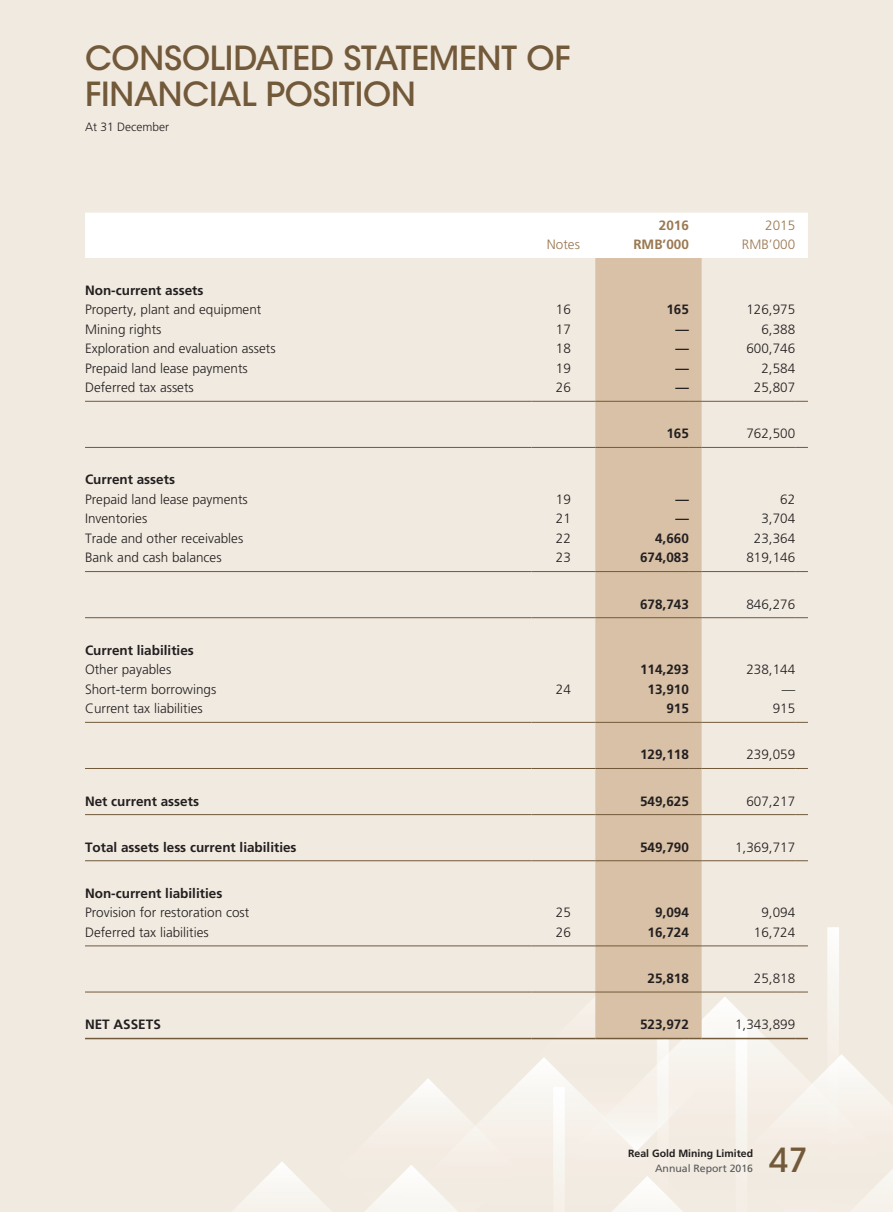
<style>
.page{position:relative;width:893px;height:1212px;background:#fff}
.page>*{position:absolute;margin:0;border:0;box-sizing:border-box;transform-origin:0 0}
.t1{font:500 33px/36px "ITC Avant Garde Std";letter-spacing:-.005em;color:#72593a}
.t2{font:300 13.5px "Frutiger LT Std";color:#231f20}
.t3{font:700 13.5px "Frutiger LT Std";color:#231f20}
.t4{font:300 13.5px "Frutiger LT Std";color:#9a7851}
.t5{font:700 13.5px "Frutiger LT Std";color:#9a7851}
.t6{font:300 12px "Frutiger LT Std";color:#231f20}
.t7{font:700 10.5px "Frutiger LT Std";color:#231f20}
.t8{font:10.5px "Frutiger LT Std";color:#57585a}
</style>
<div class="page">
<div style="left:595px;top:258px;width:107px;height:780px;background:#d8c1a6"></div>
<hr style="left:85px;top:401px;width:446px;height:1px;background:#72593a">
<hr style="left:531px;top:401px;width:64px;height:1px;background:#72593a">
<hr style="left:595px;top:401px;width:94px;height:1px;background:#72593a">
<svg style="left:689px;top:401px;width:13px;height:1px"></svg>
<hr style="left:702px;top:401px;width:93px;height:1px;background:#72593a">
<svg style="left:795px;top:401px;width:13px;height:1px"></svg>
<hr style="left:85px;top:447px;width:446px;height:1px;background:#72593a">
<hr style="left:531px;top:447px;width:64px;height:1px;background:#72593a">
<hr style="left:595px;top:447px;width:94px;height:1px;background:#72593a">
<svg style="left:689px;top:447px;width:13px;height:1px"></svg>
<hr style="left:702px;top:447px;width:93px;height:1px;background:#72593a">
<svg style="left:795px;top:447px;width:13px;height:1px"></svg>
<hr style="left:85px;top:571px;width:446px;height:1px;background:#72593a">
<hr style="left:531px;top:571px;width:64px;height:1px;background:#72593a">
<hr style="left:595px;top:571px;width:94px;height:1px;background:#72593a">
<svg style="left:689px;top:571px;width:13px;height:1px"></svg>
<hr style="left:702px;top:571px;width:93px;height:1px;background:#72593a">
<svg style="left:795px;top:571px;width:13px;height:1px"></svg>
<hr style="left:85px;top:617px;width:446px;height:1px;background:#72593a">
<hr style="left:531px;top:617px;width:64px;height:1px;background:#72593a">
<hr style="left:595px;top:617px;width:94px;height:1px;background:#72593a">
<svg style="left:689px;top:617px;width:13px;height:1px"></svg>
<hr style="left:702px;top:617px;width:93px;height:1px;background:#72593a">
<svg style="left:795px;top:617px;width:13px;height:1px"></svg>
<hr style="left:85px;top:722px;width:446px;height:1px;background:#72593a">
<hr style="left:531px;top:722px;width:64px;height:1px;background:#72593a">
<hr style="left:595px;top:722px;width:94px;height:1px;background:#72593a">
<svg style="left:689px;top:722px;width:13px;height:1px"></svg>
<hr style="left:702px;top:722px;width:93px;height:1px;background:#72593a">
<svg style="left:795px;top:722px;width:13px;height:1px"></svg>
<hr style="left:85px;top:768px;width:446px;height:1px;background:#72593a">
<hr style="left:531px;top:768px;width:64px;height:1px;background:#72593a">
<hr style="left:595px;top:768px;width:94px;height:1px;background:#72593a">
<svg style="left:689px;top:768px;width:13px;height:1px"></svg>
<hr style="left:702px;top:768px;width:93px;height:1px;background:#72593a">
<svg style="left:795px;top:768px;width:13px;height:1px"></svg>
<hr style="left:85px;top:814px;width:446px;height:1px;background:#72593a">
<hr style="left:531px;top:814px;width:64px;height:1px;background:#72593a">
<hr style="left:595px;top:814px;width:94px;height:1px;background:#72593a">
<svg style="left:689px;top:814px;width:13px;height:1px"></svg>
<hr style="left:702px;top:814px;width:93px;height:1px;background:#72593a">
<svg style="left:795px;top:814px;width:13px;height:1px"></svg>
<hr style="left:85px;top:860px;width:446px;height:1px;background:#72593a">
<hr style="left:531px;top:860px;width:64px;height:1px;background:#72593a">
<hr style="left:595px;top:860px;width:94px;height:1px;background:#72593a">
<svg style="left:689px;top:860px;width:13px;height:1px"></svg>
<hr style="left:702px;top:860px;width:93px;height:1px;background:#72593a">
<svg style="left:795px;top:860px;width:13px;height:1px"></svg>
<hr style="left:85px;top:945px;width:446px;height:1px;background:#72593a">
<hr style="left:531px;top:945px;width:64px;height:1px;background:#72593a">
<hr style="left:595px;top:945px;width:94px;height:1px;background:#72593a">
<svg style="left:689px;top:945px;width:13px;height:1px"></svg>
<hr style="left:702px;top:945px;width:93px;height:1px;background:#72593a">
<svg style="left:795px;top:945px;width:13px;height:1px"></svg>
<hr style="left:85px;top:992px;width:446px;height:1px;background:#72593a">
<hr style="left:531px;top:992px;width:64px;height:1px;background:#72593a">
<hr style="left:595px;top:992px;width:94px;height:1px;background:#72593a">
<svg style="left:689px;top:992px;width:13px;height:1px"></svg>
<hr style="left:702px;top:992px;width:93px;height:1px;background:#72593a">
<svg style="left:795px;top:992px;width:13px;height:1px"></svg>
<hr style="left:85px;top:1038px;width:446px;height:1px;background:#72593a">
<hr style="left:531px;top:1038px;width:64px;height:1px;background:#72593a">
<hr style="left:595px;top:1038px;width:94px;height:1px;background:#72593a">
<svg style="left:689px;top:1038px;width:13px;height:1px"></svg>
<hr style="left:702px;top:1038px;width:93px;height:1px;background:#72593a">
<svg style="left:795px;top:1038px;width:13px;height:1px"></svg>
<h1 class="t1" style="left:85px;top:40px;width:487px">CONSOLIDATED STATEMENT OF<br>FINANCIAL POSITION</h1>
<p class="t6" style="left:85px;top:120px;width:86px">At 31 December</p>
<p class="t5" style="left:659px;top:217px;width:32px">2016</p>
<p class="t4" style="left:765px;top:218px;width:32px">2015</p>
<p class="t4" style="left:547px;top:237px;width:35px">Notes</p>
<p class="t5" style="left:633px;top:237px;width:57px">RMB’000</p>
<p class="t4" style="left:742px;top:237px;width:55px">RMB’000</p>
<p class="t3" style="left:85px;top:282px;width:120px">Non-current assets</p>
<p class="t2" style="left:85px;top:302px;width:178px">Property, plant and equipment</p>
<p class="t2" style="left:556px;top:302px;width:17px">16</p>
<p class="t3" style="left:666px;top:302px;width:24px">165</p>
<p class="t2" style="left:746px;top:302px;width:50px">126,975</p>
<p class="t2" style="left:85px;top:321px;width:78px">Mining rights</p>
<p class="t2" style="left:556px;top:321px;width:17px">17</p>
<p class="t3" style="left:675px;top:321px;width:15px">—</p>
<p class="t2" style="left:761px;top:321px;width:35px">6,388</p>
<p class="t2" style="left:85px;top:341px;width:192px">Exploration and evaluation assets</p>
<p class="t2" style="left:556px;top:341px;width:17px">18</p>
<p class="t3" style="left:675px;top:341px;width:15px">—</p>
<p class="t2" style="left:746px;top:341px;width:50px">600,746</p>
<p class="t2" style="left:85px;top:360px;width:164px">Prepaid land lease payments</p>
<p class="t2" style="left:556px;top:360px;width:17px">19</p>
<p class="t3" style="left:675px;top:360px;width:15px">—</p>
<p class="t2" style="left:761px;top:360px;width:35px">2,584</p>
<p class="t2" style="left:85px;top:380px;width:110px">Deferred tax assets</p>
<p class="t2" style="left:556px;top:380px;width:17px">26</p>
<p class="t3" style="left:675px;top:380px;width:15px">—</p>
<p class="t2" style="left:754px;top:380px;width:43px">25,807</p>
<p class="t3" style="left:666px;top:426px;width:24px">165</p>
<p class="t2" style="left:746px;top:426px;width:50px">762,500</p>
<p class="t3" style="left:85px;top:472px;width:92px">Current assets</p>
<p class="t2" style="left:85px;top:492px;width:164px">Prepaid land lease payments</p>
<p class="t2" style="left:556px;top:492px;width:17px">19</p>
<p class="t3" style="left:675px;top:491px;width:15px">—</p>
<p class="t2" style="left:780px;top:492px;width:17px">62</p>
<p class="t2" style="left:85px;top:511px;width:64px">Inventories</p>
<p class="t2" style="left:556px;top:511px;width:17px">21</p>
<p class="t3" style="left:675px;top:511px;width:15px">—</p>
<p class="t2" style="left:761px;top:511px;width:35px">3,704</p>
<p class="t2" style="left:85px;top:531px;width:160px">Trade and other receivables</p>
<p class="t2" style="left:556px;top:531px;width:17px">22</p>
<p class="t3" style="left:655px;top:530px;width:35px">4,660</p>
<p class="t2" style="left:754px;top:531px;width:43px">23,364</p>
<p class="t2" style="left:85px;top:550px;width:138px">Bank and cash balances</p>
<p class="t2" style="left:556px;top:550px;width:17px">23</p>
<p class="t3" style="left:640px;top:550px;width:50px">674,083</p>
<p class="t2" style="left:746px;top:550px;width:50px">819,146</p>
<p class="t3" style="left:640px;top:596px;width:50px">678,743</p>
<p class="t2" style="left:746px;top:596px;width:50px">846,276</p>
<p class="t3" style="left:85px;top:642px;width:110px">Current liabilities</p>
<p class="t2" style="left:85px;top:662px;width:88px">Other payables</p>
<p class="t3" style="left:640px;top:662px;width:50px">114,293</p>
<p class="t2" style="left:746px;top:662px;width:50px">238,144</p>
<p class="t2" style="left:85px;top:681px;width:133px">Short-term borrowings</p>
<p class="t2" style="left:556px;top:681px;width:17px">24</p>
<p class="t3" style="left:648px;top:681px;width:43px">13,910</p>
<p class="t2" style="left:782px;top:681px;width:15px">—</p>
<p class="t2" style="left:85px;top:701px;width:119px">Current tax liabilities</p>
<p class="t3" style="left:666px;top:700px;width:24px">915</p>
<p class="t2" style="left:773px;top:701px;width:24px">915</p>
<p class="t3" style="left:640px;top:747px;width:50px">129,118</p>
<p class="t2" style="left:746px;top:747px;width:50px">239,059</p>
<p class="t3" style="left:85px;top:793px;width:116px">Net current assets</p>
<p class="t3" style="left:640px;top:793px;width:50px">549,625</p>
<p class="t2" style="left:746px;top:793px;width:50px">607,217</p>
<p class="t3" style="left:85px;top:839px;width:213px">Total assets less current liabilities</p>
<p class="t3" style="left:640px;top:839px;width:50px">549,790</p>
<p class="t2" style="left:735px;top:839px;width:62px">1,369,717</p>
<p class="t3" style="left:85px;top:885px;width:139px">Non-current liabilities</p>
<p class="t2" style="left:85px;top:905px;width:166px">Provision for restoration cost</p>
<p class="t2" style="left:556px;top:905px;width:17px">25</p>
<p class="t3" style="left:655px;top:905px;width:35px">9,094</p>
<p class="t2" style="left:761px;top:905px;width:35px">9,094</p>
<p class="t2" style="left:85px;top:924px;width:125px">Deferred tax liabilities</p>
<p class="t2" style="left:556px;top:924px;width:17px">26</p>
<p class="t3" style="left:648px;top:924px;width:43px">16,724</p>
<p class="t2" style="left:754px;top:924px;width:43px">16,724</p>
<p class="t3" style="left:648px;top:970px;width:43px">25,818</p>
<p class="t2" style="left:754px;top:970px;width:43px">25,818</p>
<p class="t3" style="left:85px;top:1016px;width:77px">NET ASSETS</p>
<p class="t3" style="left:640px;top:1016px;width:50px">523,972</p>
<p class="t2" style="left:735px;top:1017px;width:62px">1,343,899</p>
<p class="t7" style="left:628px;top:1147px;width:126px">Real Gold Mining Limited</p>
<p class="t8" style="left:655px;top:1162px;width:100px">Annual Report 2016</p>
<h1 class="t1" style="left:769px;top:1142px;width:40px">47</h1>
</div>
